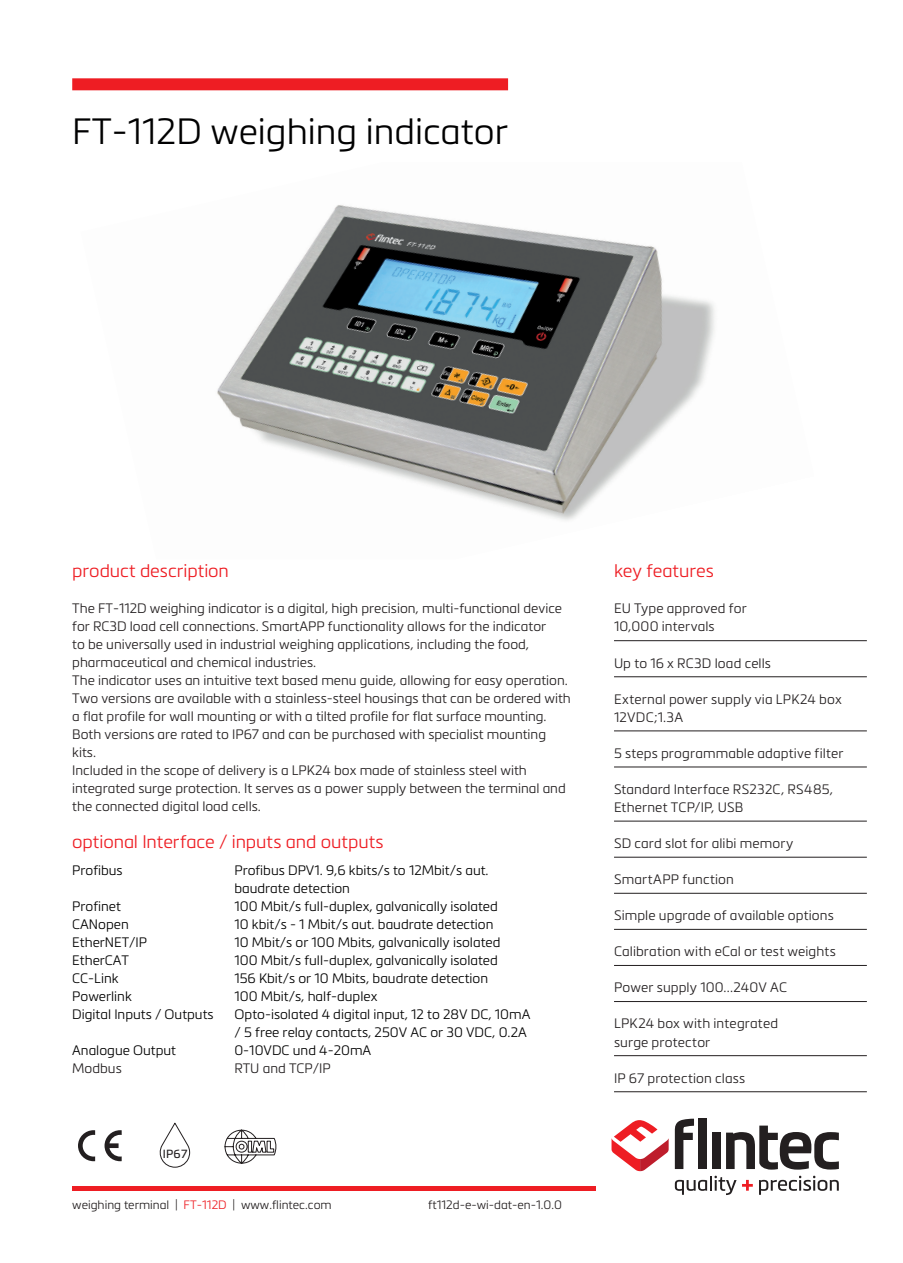
<style>
.page{position:relative;width:903px;height:1263px;background:#fff}
.page>*{position:absolute;margin:0;border:0;box-sizing:border-box;transform-origin:0 0}
.t1{font:300 36px "Metronic Pro";color:#000001}
.t2{font:300 18px "Metronic Pro";color:#ee1d23}
.t3{font:300 13.5px/18px "Metronic Pro";color:#231f20}
.t4{font:300 13.5px/18px "Metronic Pro";color:#000001}
.t5{font:300 12px "Metronic Pro";color:#231f20}
.t6{font:11.7px "Metronic Pro";color:#231f20}
.s1{color:#ee1d23}
</style>
<div class="page">
<svg style="left:674px;top:1176px;width:78px;height:19px"></svg>
<svg style="left:759px;top:1176px;width:79px;height:19px"></svg>
<svg style="left:674px;top:1119px;width:19px;height:50px"></svg>
<div style="left:698px;top:1119px;width:8px;height:50px;background:#231f20"></div>
<div style="left:712px;top:1133px;width:8px;height:36px;background:#231f20"></div>
<svg style="left:726px;top:1125px;width:112px;height:44px"></svg>
<svg style="left:611px;top:1120px;width:57px;height:51px"></svg>
<div style="left:72px;top:1186px;width:523px;height:5px;background:#ee1d23"></div>
<svg style="left:104px;top:1130px;width:18px;height:31px"></svg>
<svg style="left:78px;top:1130px;width:17px;height:31px"></svg>
<svg style="left:159px;top:1122px;width:31px;height:46px"></svg>
<svg style="left:224px;top:1129px;width:52px;height:35px"></svg>
<img style="left:217px;top:205px;width:498px;height:316px">
<div style="left:72px;top:78px;width:436px;height:12px;background:#ee1d23"></div>
<hr style="left:613px;top:640px;width:253px;height:1px;background:#231f20">
<hr style="left:613px;top:676px;width:253px;height:1px;background:#231f20">
<hr style="left:613px;top:731px;width:253px;height:1px;background:#231f20">
<hr style="left:613px;top:767px;width:253px;height:1px;background:#231f20">
<hr style="left:613px;top:821px;width:253px;height:1px;background:#231f20">
<hr style="left:613px;top:857px;width:253px;height:1px;background:#231f20">
<hr style="left:613px;top:893px;width:253px;height:1px;background:#231f20">
<hr style="left:613px;top:929px;width:253px;height:1px;background:#231f20">
<hr style="left:613px;top:965px;width:253px;height:1px;background:#231f20">
<hr style="left:613px;top:1001px;width:253px;height:1px;background:#231f20">
<hr style="left:613px;top:1055px;width:253px;height:1px;background:#231f20">
<hr style="left:613px;top:1091px;width:253px;height:1px;background:#231f20">
<h1 class="t1" style="left:72px;top:107px;width:437px">FT-112D weighing indicator</h1>
<h2 class="t2" style="left:72px;top:559px;width:158px">product description</h2>
<p class="t3" style="left:72px;top:599px;width:500px">The FT-112D weighing indicator is a digital, high precision, multi-functional device for RC3D load cell connections. SmartAPP functionality allows for the indicator<br>to be universally used in industrial weighing applications, including the food, pharmaceutical and chemical industries.<br>The indicator uses an intuitive text based menu guide, allowing for easy operation.<br>Two versions are available with a stainless-steel housings that can be ordered with a flat profile for wall mounting or with a tilted profile for flat surface mounting.<br>Both versions are rated to IP67 and can be purchased with specialist mounting kits.<br>Included in the scope of delivery is a LPK24 box made of stainless steel with integrated surge protection. It serves as a power supply between the terminal and the connected digital load cells.</p>
<h2 class="t2" style="left:72px;top:829px;width:313px">optional Interface / inputs and outputs</h2>
<p class="t4" style="left:72px;top:861px;width:52px">Profibus</p>
<p class="t4" style="left:234px;top:861px;width:255px">Profibus DPV1. 9,6 kbits/s to 12Mbit/s aut. baudrate detection</p>
<p class="t4" style="left:72px;top:897px;width:50px">Profinet</p>
<p class="t4" style="left:234px;top:897px;width:265px">100 Mbit/s full-duplex, galvanically isolated</p>
<p class="t4" style="left:72px;top:915px;width:58px">CANopen</p>
<p class="t4" style="left:234px;top:915px;width:260px">10 kbit/s - 1 Mbit/s aut. baudrate detection</p>
<p class="t4" style="left:72px;top:933px;width:76px">EtherNET/IP</p>
<p class="t4" style="left:234px;top:933px;width:267px">10 Mbit/s or 100 Mbits, galvanically isolated</p>
<p class="t4" style="left:72px;top:951px;width:58px">EtherCAT</p>
<p class="t4" style="left:234px;top:951px;width:265px">100 Mbit/s full-duplex, galvanically isolated</p>
<p class="t4" style="left:72px;top:969px;width:48px">CC-Link</p>
<p class="t4" style="left:234px;top:969px;width:255px">156 Kbit/s or 10 Mbits, baudrate detection</p>
<p class="t4" style="left:72px;top:987px;width:61px">Powerlink</p>
<p class="t4" style="left:234px;top:987px;width:144px">100 Mbit/s, half-duplex</p>
<p class="t4" style="left:72px;top:1005px;width:143px">Digital Inputs / Outputs</p>
<p class="t4" style="left:234px;top:1005px;width:297px">Opto-isolated 4 digital input, 12 to 28V DC, 10mA / 5 free relay contacts, 250V AC or 30 VDC, 0.2A</p>
<p class="t4" style="left:72px;top:1041px;width:105px">Analogue Output</p>
<p class="t4" style="left:234px;top:1041px;width:138px">0-10VDC und 4-20mA</p>
<p class="t3" style="left:72px;top:1059px;width:51px">Modbus</p>
<p class="t3" style="left:234px;top:1059px;width:98px">RTU and TCP/IP</p>
<p class="t6" style="left:163px;top:1145px;width:26px">IP67</p>
<p class="t5" style="left:72px;top:1196px;width:261px">weighing terminal | <span class="s1">FT-112D</span> | www.flintec.com</p>
<p class="t5" style="left:428px;top:1196px;width:135px">ft112d-e-wi-dat-en-1.0.0</p>
<h2 class="t2" style="left:613px;top:559px;width:101px">key features</h2>
<p class="t3" style="left:613px;top:599px;width:134px">EU Type approved for<br>10,000 intervals</p>
<p class="t3" style="left:613px;top:653px;width:158px">Up to 16 x RC3D load cells</p>
<p class="t3" style="left:613px;top:689px;width:229px">External power supply via LPK24 box<br>12VDC;1.3A</p>
<p class="t3" style="left:613px;top:743px;width:231px">5 steps programmable adaptive filter</p>
<p class="t3" style="left:613px;top:779px;width:220px">Standard Interface RS232C, RS485,<br>Ethernet TCP/IP, USB</p>
<p class="t3" style="left:613px;top:834px;width:181px">SD card slot for alibi memory</p>
<p class="t3" style="left:613px;top:870px;width:121px">SmartAPP function</p>
<p class="t3" style="left:613px;top:906px;width:221px">Simple upgrade of available options</p>
<p class="t3" style="left:613px;top:942px;width:223px">Calibration with eCal or test weights</p>
<p class="t3" style="left:613px;top:978px;width:174px">Power supply 100...240V AC</p>
<p class="t3" style="left:613px;top:1014px;width:165px">LPK24 box with integrated surge protector</p>
<p class="t3" style="left:613px;top:1068px;width:133px">IP 67 protection class</p>
</div>
